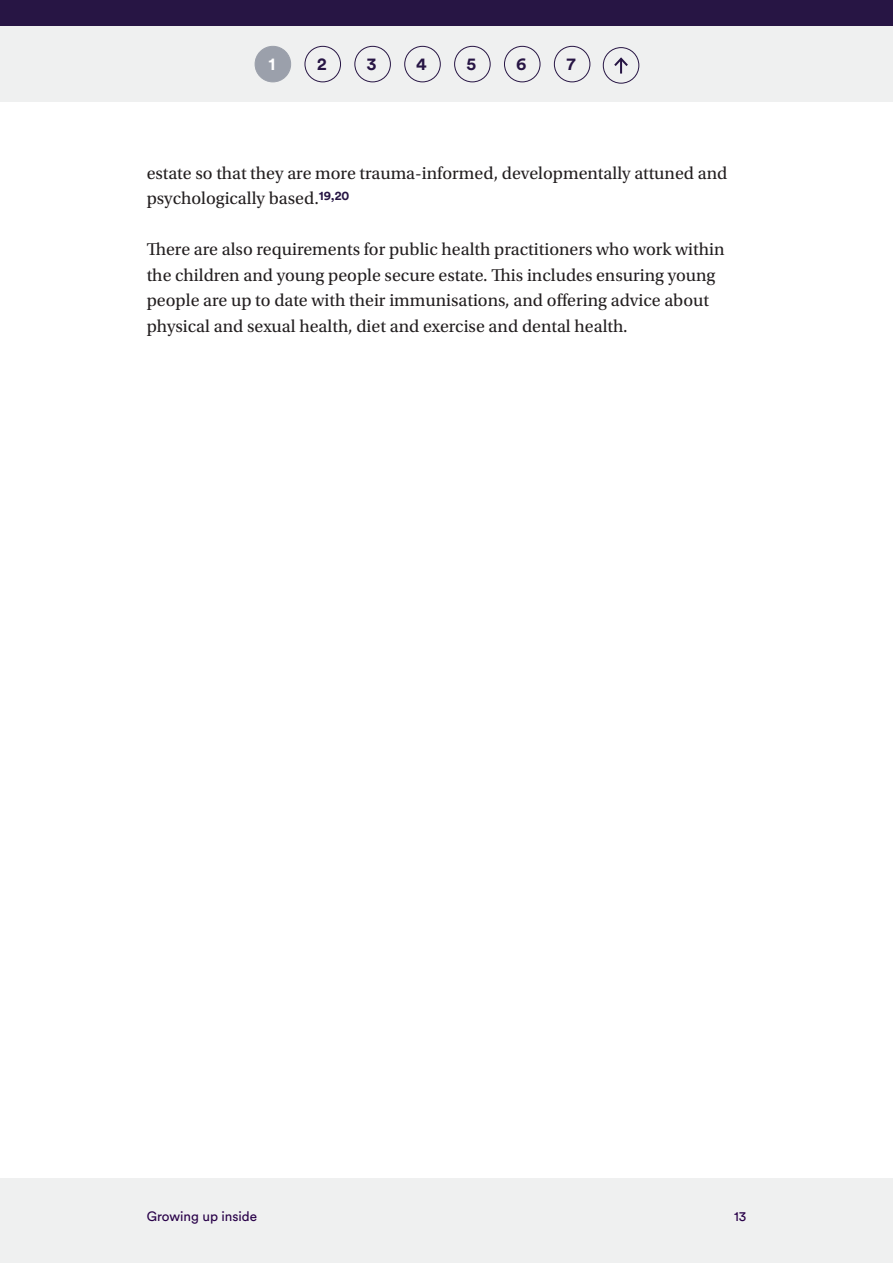
<style>
.page{position:relative;width:893px;height:1263px;background:#fff}
.page>*{position:absolute;margin:0;border:0;box-sizing:border-box;transform-origin:0 0}
.Body_text{font:18px/25.5px "Utopia Std";color:#231f20}
.t1{font:700 17.55px "Circular Pro";color:#271544}
.t2{font:700 17.55px "Circular Pro";color:#fff}
.t3{font:13.5px "Circular Pro";color:#280048}
</style>
<div class="page">
<div style="left:0;top:0;width:893px;height:26px;background:#271544"></div>
<div style="left:0;top:26px;width:893px;height:76px;background:#eff0f0"></div>
<div style="left:0;top:1179px;width:893px;height:84px;background:#eff0f0"></div>
<div style="left:255px;top:46px;width:36px;height:36px;background:#9ba0ab;border-radius:50%"></div>
<div style="left:255px;top:46px;width:36px;height:36px;border:1px solid #9ba0ab;border-radius:50%"></div>
<div style="left:305px;top:46px;width:36px;height:36px;border:1px solid #271544;border-radius:50%"></div>
<div style="left:454px;top:46px;width:36px;height:36px;border:1px solid #271544;border-radius:50%"></div>
<div style="left:355px;top:46px;width:36px;height:36px;border:1px solid #271544;border-radius:50%"></div>
<div style="left:504px;top:46px;width:36px;height:36px;border:1px solid #271544;border-radius:50%"></div>
<div style="left:554px;top:46px;width:36px;height:36px;border:1px solid #271544;border-radius:50%"></div>
<div style="left:404px;top:46px;width:37px;height:36px;border:1px solid #271544;border-radius:50%"></div>
<div style="left:603px;top:47px;width:36px;height:36px;border:1px solid #271544;border-radius:50%"></div>
<svg style="left:614px;top:57px;width:14px;height:17px"></svg>
<p class="t2" style="left:268px;top:52px;width:8px">1</p>
<p class="t1" style="left:317px;top:52px;width:11px">2</p>
<p class="t1" style="left:367px;top:52px;width:11px">3</p>
<p class="t1" style="left:416px;top:52px;width:12px">4</p>
<p class="t1" style="left:467px;top:52px;width:11px">5</p>
<p class="t1" style="left:516px;top:52px;width:12px">6</p>
<p class="t1" style="left:567px;top:52px;width:10px">7</p>
<p class="Body_text" style="left:147px;top:160px;width:582px">estate so that they are more trauma-informed, developmentally attuned and psychologically based.<sup>19,20</sup></p>
<p class="Body_text" style="left:147px;top:237px;width:579px">There are also requirements for public health practitioners who work within the children and young people secure estate. This includes ensuring young people are up to date with their immunisations, and offering advice about physical and sexual health, diet and exercise and dental health.</p>
<p class="t3" style="left:147px;top:1207px;width:112px">Growing up inside</p>
<p class="t3" style="left:734px;top:1207px;width:14px">13</p>
</div>
